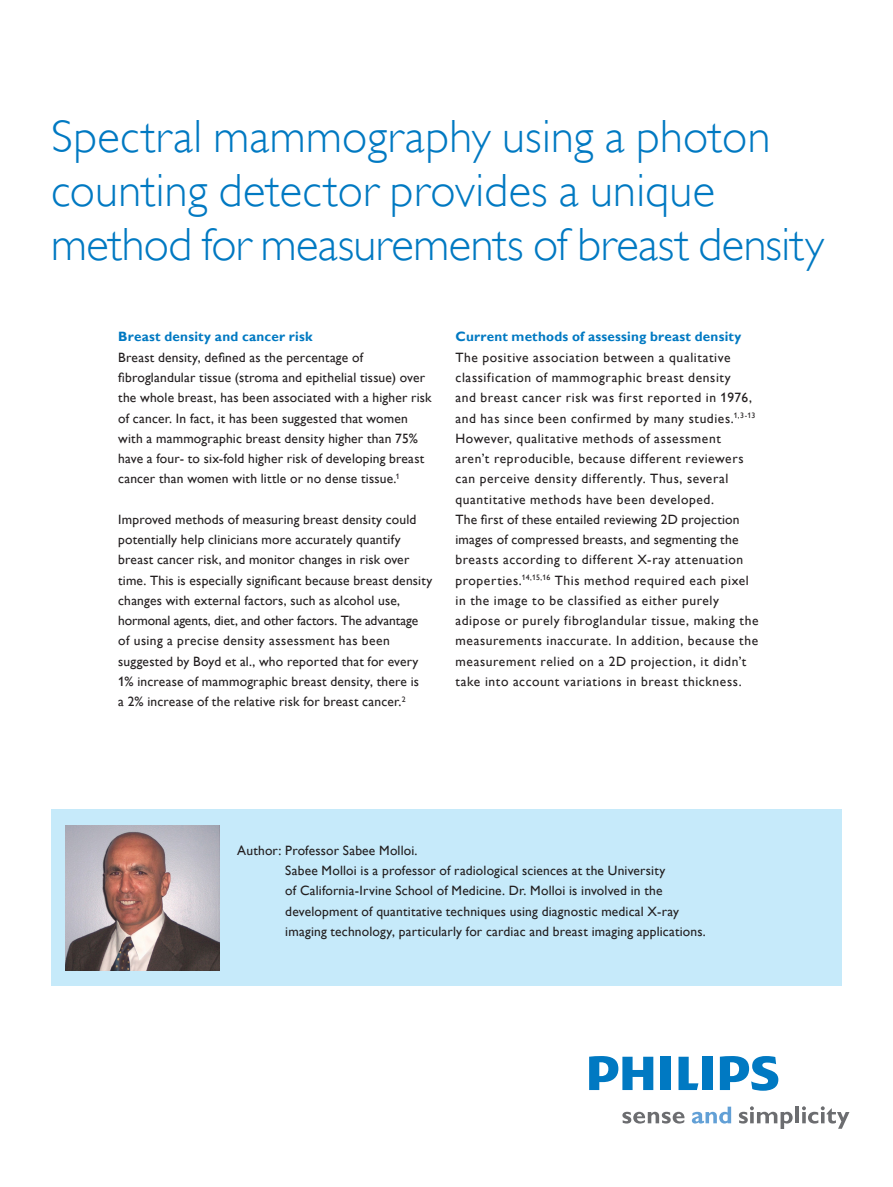
<style>
.page{position:relative;width:893px;height:1187px;background:#fff}
.page>*{position:absolute;margin:0;border:0;box-sizing:border-box;transform-origin:0 0}
._6_1_Headline_frontp{font:46.5px/54px "Gill Sans Alt One WGL Light";letter-spacing:.005em;color:#0079c2}
._1_1_Body_Text{font:13.5px/20.2px "Gill Sans Alt One WGL";letter-spacing:.02em;color:#231f20}
._1_1_Body_Text-2{font:13.5px/20.2px "Gill Sans Alt One WGL";letter-spacing:.04em;color:#231f20}
._1_3_Body_text_headi{font:700 13.5px "Gill Sans Alt One WGL";letter-spacing:.015em;color:#0079c2}
</style>
<div class="page">
<svg style="left:622px;top:1111px;width:63px;height:12px"></svg>
<svg style="left:739px;top:1106px;width:54px;height:22px"></svg>
<hr style="left:795px;top:1106px;width:4px;height:17px;background:#6c6d70">
<svg style="left:802px;top:1106px;width:47px;height:22px"></svg>
<svg style="left:692px;top:1106px;width:39px;height:17px"></svg>
<svg style="left:678px;top:1056px;width:20px;height:33px"></svg>
<div style="left:661px;top:1056px;width:10px;height:33px;background:#0079c2"></div>
<div style="left:702px;top:1056px;width:10px;height:33px;background:#0079c2"></div>
<svg style="left:720px;top:1056px;width:58px;height:34px"></svg>
<svg style="left:589px;top:1056px;width:64px;height:33px"></svg>
<div style="left:51px;top:808px;width:791px;height:177px;background:#c6eafa"></div>
<img style="left:65px;top:825px;width:154px;height:145px">
<p class="_6_1_Headline_frontp" style="left:51px;top:110px;width:775px">Spectral mammography using a photon counting detector provides a unique method for measurements of breast density</p>
<p class="_1_3_Body_text_headi" style="left:118px;top:327px;width:196px">Breast density and cancer risk</p>
<p class="_1_1_Body_Text" style="left:118px;top:347px;width:315px">Breast density, defined as the percentage of fibroglandular tissue (stroma and epithelial tissue) over the whole breast, has been associated with a higher risk of cancer. In fact, it has been suggested that women with a mammographic breast density higher than 75% have a four- to six-fold higher risk of developing breast cancer than women with little or no dense tissue.<sup>1</sup></p>
<p class="_1_1_Body_Text" style="left:118px;top:509px;width:316px">Improved methods of measuring breast density could potentially help clinicians more accurately quantify breast cancer risk, and monitor changes in risk over time. This is especially significant because breast density changes with external factors, such as alcohol use, hormonal agents, diet, and other factors. The advantage of using a precise density assessment has been suggested by Boyd et al., who reported that for every 1% increase of mammographic breast density, there is<br>a 2% increase of the relative risk for breast cancer.<sup>2</sup></p>
<p class="_1_3_Body_text_headi" style="left:455px;top:327px;width:287px">Current methods of assessing breast density</p>
<p class="_1_1_Body_Text-2" style="left:455px;top:347px;width:304px">The positive association between a qualitative classification of mammographic breast density<br>and breast cancer risk was first reported in 1976, and has since been confirmed by many studies.<sup>1,3-13<br></sup>However, qualitative methods of assessment<br>aren’t reproducible, because different reviewers can perceive density differently. Thus, several quantitative methods have been developed.<br>The first of these entailed reviewing 2D projection images of compressed breasts, and segmenting the breasts according to different X-ray attenuation properties.<sup>14,15,16</sup> This method required each pixel in the image to be classified as either purely adipose or purely fibroglandular tissue, making the measurements inaccurate. In addition, because the measurement relied on a 2D projection, it didn’t take into account variations in breast thickness.</p>
<p class="_1_1_Body_Text" style="left:237px;top:839px;width:182px">Author: Professor Sabee Molloi.</p>
<p class="_1_1_Body_Text" style="left:285px;top:860px;width:422px">Sabee Molloi is a professor of radiological sciences at the University<br>of California-Irvine School of Medicine. Dr. Molloi is involved in the development of quantitative techniques using diagnostic medical X-ray imaging technology, particularly for cardiac and breast imaging applications.</p>
</div>
